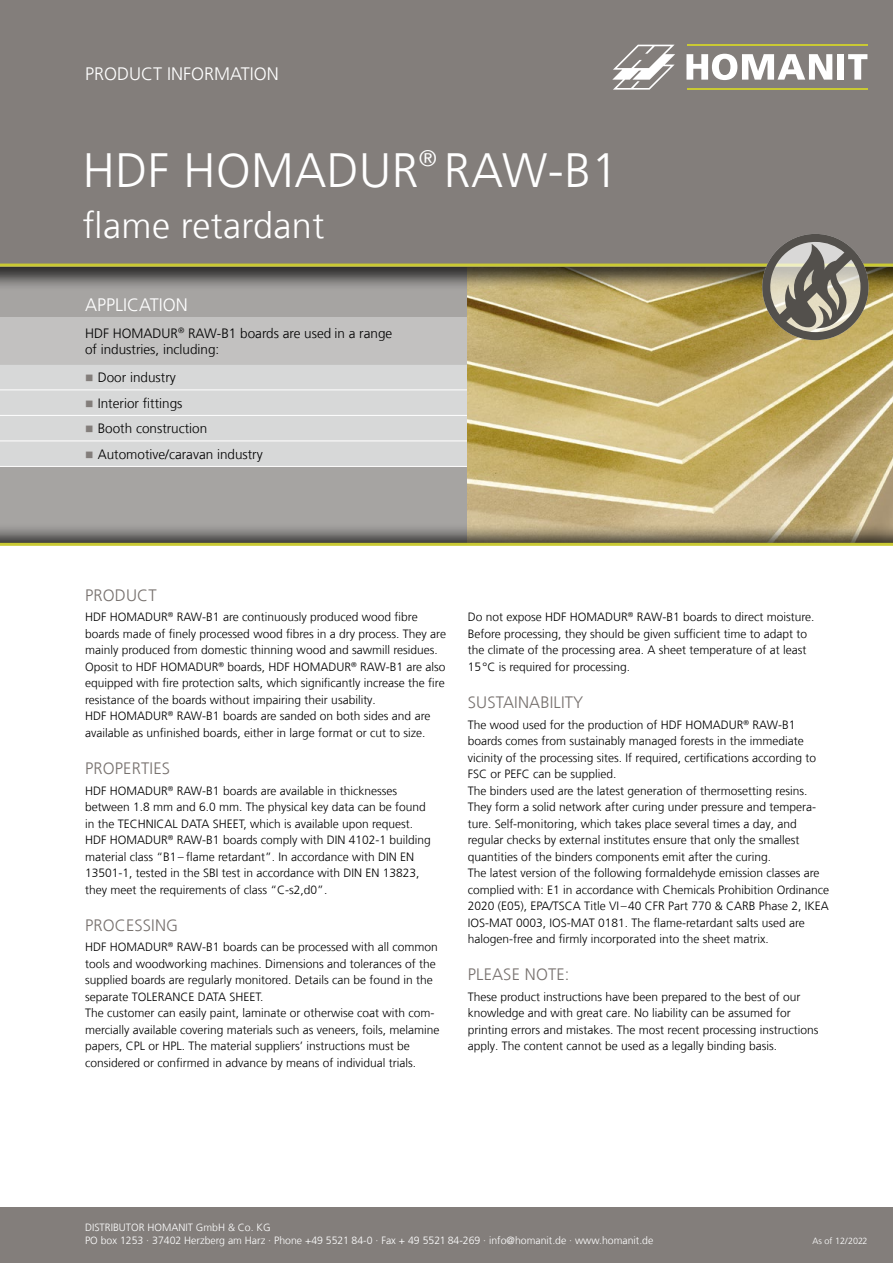
<style>
.page{position:relative;width:893px;height:1263px;background:#fff}
.page>*{position:absolute;margin:0;border:0;box-sizing:border-box;transform-origin:0 0}
.t1{font:300 48px "Frutiger LT Com";letter-spacing:.01em;color:#fff}
.t2{font:300 36px "Frutiger LT Com";letter-spacing:.01em;color:#fff}
.t3{font:300 18px "Frutiger LT Com";color:#fff}
.t4{font:300 16.5px "Frutiger LT Com";letter-spacing:.01em;color:#77716e}
.t5{font:300 13.5px/16.5px "Frutiger LT Com";color:#000}
.t6{font:300 12px/16.5px "Frutiger LT Com";color:#000}
.t7{font:300 10.5px/13.5px "Frutiger LT Com";color:#fff}
.t8{font:300 9px "Frutiger LT Com";color:#fff}
.s1{color:#837e7b}
</style>
<div class="page">
<div style="left:0;top:267px;width:468px;height:277px;background:#a6a4a2"></div>
<div style="left:0;top:318px;width:468px;height:46px;background:#c2c1c0"></div>
<div style="left:0;top:364px;width:468px;height:102px;background:#d7d8d8"></div>
<hr style="left:0;top:389px;width:468px;height:1px;background:#fff">
<hr style="left:0;top:415px;width:468px;height:1px;background:#fff">
<hr style="left:0;top:440px;width:468px;height:1px;background:#fff">
<hr style="left:0;top:466px;width:468px;height:1px;background:#fff">
<img style="left:468px;top:290px;width:425px;height:232px">
<div style="left:0;top:522px;width:893px;height:741px;background:#000;opacity:.75"></div>
<div style="left:0;top:543px;width:893px;height:720px;background:#fff"></div>
<div style="left:0;top:1207px;width:893px;height:56px;background:#837e7b"></div>
<div style="left:0;top:0;width:893px;height:290px;background:#000;opacity:.75"></div>
<div style="left:0;top:0;width:893px;height:267px;background:#837e7b"></div>
<svg style="left:686px;top:54px;width:146px;height:26px"></svg>
<div style="left:837px;top:54px;width:7px;height:26px;background:#fff"></div>
<svg style="left:848px;top:54px;width:19px;height:26px"></svg>
<svg style="left:612px;top:45px;width:63px;height:45px"></svg>
<hr style="left:686px;top:45px;width:181px;height:1px;background:#c9c933">
<hr style="left:686px;top:88px;width:181px;height:2px;background:#c9c933">
<hr style="left:0;top:543px;width:893px;height:3px;background:#c9c933">
<hr style="left:0;top:264px;width:893px;height:3px;background:#c9c933">
<svg style="left:762px;top:234px;width:106px;height:106px;background:#8f8979"></svg>
<h3 class="t3" style="left:85px;top:63px;width:195px">PRODUCT INFORMATION</h3>
<h1 class="t1" style="left:83px;top:142px;width:537px">HDF HOMADUR<sup>®</sup> RAW-B1</h1>
<h2 class="t2" style="left:83px;top:204px;width:243px">flame retardant</h2>
<h3 class="t3" style="left:85px;top:294px;width:104px">APPLICATION</h3>
<p class="t5" style="left:85px;top:325px;width:309px">HDF HOMADUR<sup>®</sup> RAW-B1 boards are used in a range of industries, including:</p>
<p class="t5" style="left:85px;top:369px;width:92px"><span class="s1">■</span> Door industry</p>
<p class="t5" style="left:85px;top:395px;width:99px"><span class="s1">■</span> Interior fittings</p>
<p class="t5" style="left:85px;top:420px;width:124px"><span class="s1">■</span> Booth construction</p>
<p class="t5" style="left:85px;top:446px;width:179px"><span class="s1">■</span> Automotive/caravan industry</p>
<h3 class="t4" style="left:85px;top:585px;width:73px">PRODUCT</h3>
<p class="t6" style="left:85px;top:609px;width:363px">HDF HOMADUR<sup>®</sup> RAW-B1 are continuously produced wood fibre boards made of finely processed wood fibres in a dry process. They are mainly produced from domestic thinning wood and sawmill residues.<br>Oposit to HDF HOMADUR<sup>®</sup> boards, HDF HOMADUR<sup>®</sup> RAW-B1 are also equipped with fire protection salts, which significantly increase the fire resistance of the boards without impairing their usability.<br>HDF HOMADUR<sup>®</sup> RAW-B1 boards are sanded on both sides and are available as unfinished boards, either in large format or cut to size.</p>
<h3 class="t4" style="left:85px;top:759px;width:87px">PROPERTIES</h3>
<p class="t6" style="left:85px;top:782px;width:347px">HDF HOMADUR<sup>®</sup> RAW-B1 boards are available in thicknesses between 1.8 mm and 6.0 mm. The physical key data can be found in the TECHNICAL DATA SHEET, which is available upon request.<br>HDF HOMADUR<sup>®</sup> RAW-B1 boards comply with DIN 4102-1 building material class “B1– flame retardant”. In accordance with DIN EN 13501-1, tested in the SBI test in accordance with DIN EN 13823, they meet the requirements of class “C-s2,d0”.</p>
<h3 class="t4" style="left:85px;top:915px;width:95px">PROCESSING</h3>
<p class="t6" style="left:85px;top:939px;width:356px">HDF HOMADUR<sup>®</sup> RAW-B1 boards can be processed with all common tools and woodworking machines. Dimensions and tolerances of the supplied boards are regularly monitored. Details can be found in the separate TOLERANCE DATA SHEET.<br>The customer can easily paint, laminate or otherwise coat with com&shy;mercially available covering materials such as veneers, foils, melamine papers, CPL or HPL. The material suppliers’ instructions must be considered or confirmed in advance by means of individual trials.</p>
<p class="t6" style="left:468px;top:609px;width:348px">Do not expose HDF HOMADUR<sup>®</sup> RAW-B1 boards to direct moisture.<br>Before processing, they should be given sufficient time to adapt to the climate of the processing area. A sheet temperature of at least 15°C is required for processing.</p>
<h3 class="t4" style="left:468px;top:693px;width:117px">SUSTAINABILITY</h3>
<p class="t6" style="left:468px;top:716px;width:363px">The wood used for the production of HDF HOMADUR<sup>®</sup> RAW-B1 boards comes from sustainably managed forests in the immediate vicinity of the processing sites. If required, certifications according to FSC or PEFC can be supplied.<br>The binders used are the latest generation of thermosetting resins.<br>They form a solid network after curing under pressure and tempera&shy;ture. Self-monitoring, which takes place several times a day, and regular checks by external institutes ensure that only the smallest quantities of the binders components emit after the curing.<br>The latest version of the following formaldehyde emission classes are complied with: E1 in accordance with Chemicals Prohibition Ordinance 2020 (E05), EPA/TSCA Title VI–40 CFR Part 770 &amp; CARB Phase 2, IKEA IOS-MAT 0003, IOS-MAT 0181. The flame-retardant salts used are halogen-free and firmly incorporated into the sheet matrix.</p>
<h3 class="t4" style="left:468px;top:965px;width:103px">PLEASE NOTE:</h3>
<p class="t6" style="left:468px;top:988px;width:352px">These product instructions have been prepared to the best of our knowledge and with great care. No liability can be assumed for printing errors and mistakes. The most recent processing instructions apply. The content cannot be used as a legally binding basis.</p>
<p class="t7" style="left:85px;top:1220px;width:570px">DISTRIBUTOR HOMANIT GmbH &amp; Co. KG<br>PO box 1253 · 37402 Herzberg am Harz · Phone +49 5521 84-0 · Fax + 49 5521 84-269 · info@homanit.de · www.homanit.de</p>
<p class="t8" style="left:813px;top:1236px;width:56px">As of 12/2022</p>
</div>
